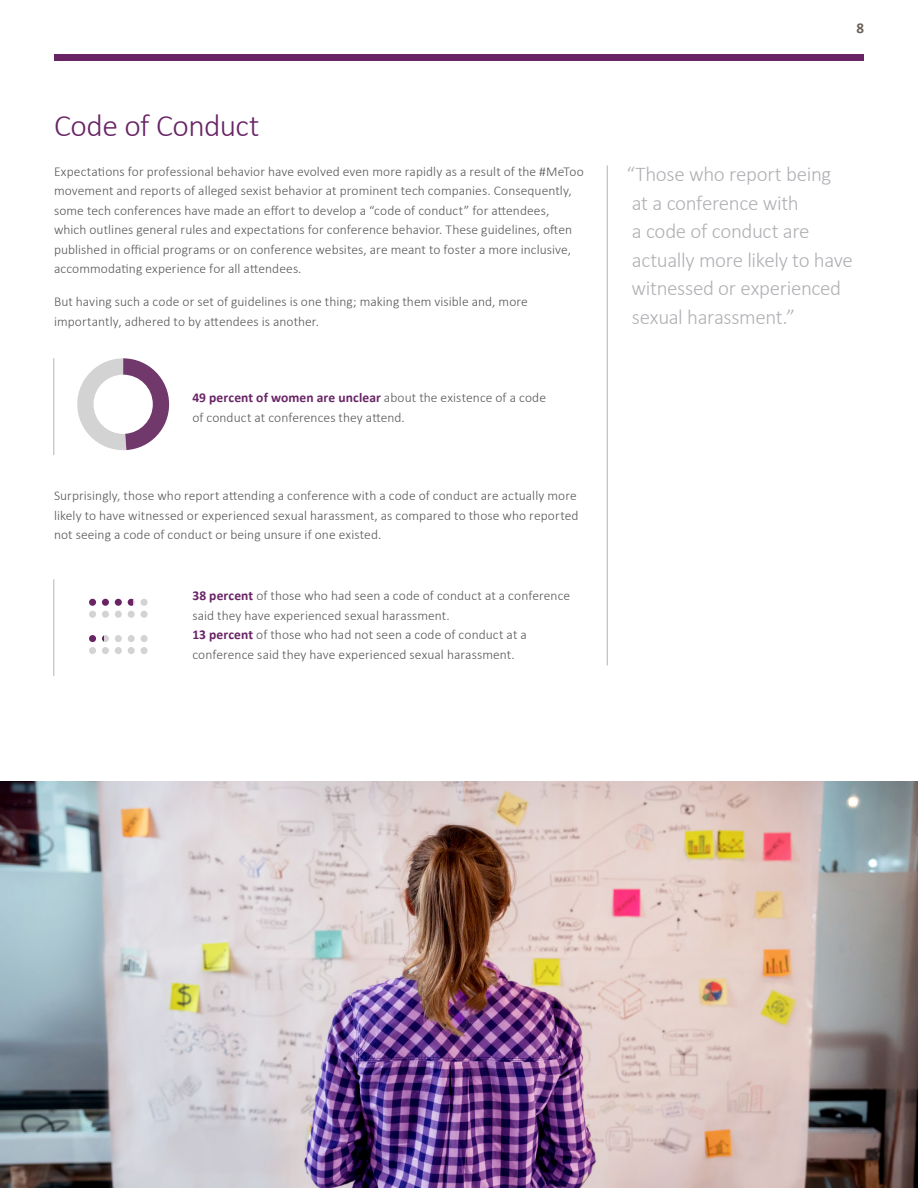
<style>
.page{position:relative;width:918px;height:1188px;background:#fff}
.page>*{position:absolute;margin:0;border:0;box-sizing:border-box;transform-origin:0 0}
.t1{font:300 31.5px "Calibri";letter-spacing:-.015em;color:#682465}
.Body{font:300 21px/28.5px "Calibri";letter-spacing:-.02em;color:#b0b1b5}
.t2{font:700 15px "Calibri";color:#696158}
.Body-2{font:300 13.5px/19.5px "Calibri";letter-spacing:.005em;color:#57585a}
.s1{font-weight:700;color:#682465}
</style>
<div class="page">
<div style="left:54px;top:54px;width:810px;height:6px;background:#682465"></div>
<hr style="left:54px;top:358px;width:1px;height:97px;background:#b3b4b3">
<hr style="left:54px;top:579px;width:1px;height:97px;background:#b3b4b3">
<svg style="left:77px;top:358px;width:92px;height:92px"></svg>
<img style="left:0;top:781px;width:918px;height:407px">
<hr style="left:607px;top:166px;width:1px;height:499px;background:#b3b4b3">
<div style="left:128px;top:635px;width:7px;height:7px;background:#d2d3d2;border-radius:50%"></div>
<div style="left:128px;top:647px;width:7px;height:7px;background:#d2d3d2;border-radius:50%"></div>
<svg style="left:102px;top:635px;width:7px;height:7px"></svg>
<div style="left:89px;top:647px;width:7px;height:7px;background:#d2d3d2;border-radius:50%"></div>
<div style="left:115px;top:635px;width:7px;height:7px;background:#d2d3d2;border-radius:50%"></div>
<div style="left:115px;top:647px;width:7px;height:7px;background:#d2d3d2;border-radius:50%"></div>
<div style="left:89px;top:635px;width:7px;height:7px;background:#682465;border-radius:50%"></div>
<div style="left:102px;top:647px;width:7px;height:7px;background:#d2d3d2;border-radius:50%"></div>
<div style="left:141px;top:635px;width:7px;height:7px;background:#d2d3d2;border-radius:50%"></div>
<div style="left:141px;top:647px;width:7px;height:7px;background:#d2d3d2;border-radius:50%"></div>
<div style="left:115px;top:599px;width:7px;height:7px;background:#682465;border-radius:50%"></div>
<div style="left:128px;top:611px;width:7px;height:7px;background:#d2d3d2;border-radius:50%"></div>
<div style="left:89px;top:611px;width:7px;height:7px;background:#d2d3d2;border-radius:50%"></div>
<div style="left:102px;top:599px;width:7px;height:7px;background:#682465;border-radius:50%"></div>
<div style="left:115px;top:611px;width:7px;height:7px;background:#d2d3d2;border-radius:50%"></div>
<div style="left:141px;top:599px;width:7px;height:7px;background:#d2d3d2;border-radius:50%"></div>
<div style="left:89px;top:599px;width:7px;height:7px;background:#682465;border-radius:50%"></div>
<div style="left:102px;top:611px;width:7px;height:7px;background:#d2d3d2;border-radius:50%"></div>
<div style="left:141px;top:611px;width:7px;height:7px;background:#d2d3d2;border-radius:50%"></div>
<svg style="left:128px;top:599px;width:7px;height:7px"></svg>
<p class="t1" style="left:54px;top:106px;width:207px">Code of Conduct</p>
<p class="Body-2" style="left:54px;top:161px;width:531px">Expectations for professional behavior have evolved even more rapidly as a result of the #MeToo movement and reports of alleged sexist behavior at prominent tech companies. Consequently, some tech conferences have made an effort to develop a “code of conduct” for attendees, which outlines general rules and expectations for conference behavior. These guidelines, often published in official programs or on conference websites, are meant to foster a more inclusive, accommodating experience for all attendees.</p>
<p class="Body-2" style="left:54px;top:291px;width:475px">But having such a code or set of guidelines is one thing; making them visible and, more importantly, adhered to by attendees is another.</p>
<p class="Body-2" style="left:192px;top:387px;width:355px"><span class="s1">49 percent of women are unclear</span> about the existence of a code of conduct at conferences they attend.</p>
<p class="Body-2" style="left:54px;top:485px;width:526px">Surprisingly, those who report attending a conference with a code of conduct are actually more likely to have witnessed or experienced sexual harassment, as compared to those who reported not seeing a code of conduct or being unsure if one existed.</p>
<p class="Body-2" style="left:192px;top:585px;width:379px"><span class="s1">38 percent</span> of those who had seen a code of conduct at a conference said they have experienced sexual harassment.</p>
<p class="Body-2" style="left:192px;top:624px;width:336px"><span class="s1">13 percent</span> of those who had not seen a code of conduct at a conference said they have experienced sexual harassment.</p>
<p class="t2" style="left:856px;top:18px;width:9px">8</p>
<p class="Body" style="left:626px;top:159px;width:228px">“Those who report being at a conference with<br>a code of conduct are actually more likely to have witnessed or experienced sexual harassment.”</p>
</div>
